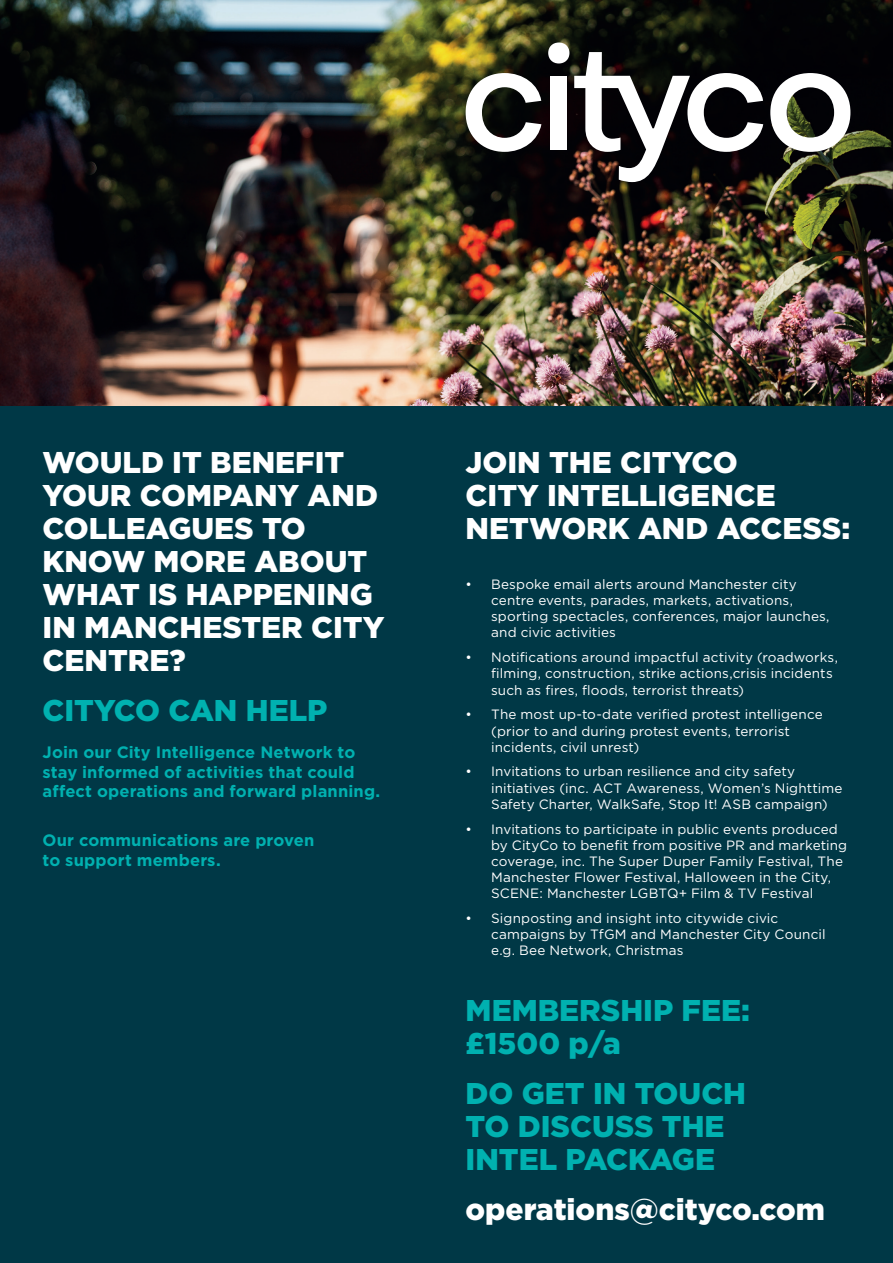
<style>
.page{position:relative;width:893px;height:1263px;background:#003846}
.page>*{position:absolute;margin:0;border:0;box-sizing:border-box;transform-origin:0 0}
.Sub_Title_-_Dark_Green{font:900 30px/33px "Gotham";color:#fff}
.Sub_Title_-_Dark_Green-2{font:900 30px/33px "Gotham";color:#00b1b0}
.Sub_Title_-_Dark_Green-3{font:700 16.5px/19.5px "Gotham";letter-spacing:.005em;color:#00b1b0}
.Intro_Text_-_Teal{font:700 16.5px/19.5px "Gotham";letter-spacing:.01em;color:#00b1b0}
.t1{font:13.5px/16.2px "Gotham";letter-spacing:.01em;color:#fff}
</style>
<div class="page">
<img style="left:0;top:0;width:893px;height:405px">
<svg style="left:466px;top:73px;width:75px;height:79px"></svg>
<div style="left:551px;top:76px;width:16px;height:73px;background:#fff"></div>
<div style="left:548px;top:43px;width:21px;height:20px;background:#fff;border-radius:50%"></div>
<svg style="left:574px;top:52px;width:189px;height:130px"></svg>
<svg style="left:770px;top:73px;width:80px;height:79px"></svg>
<p class="Sub_Title_-_Dark_Green" style="left:43px;top:446px;width:343px">WOULD IT BENEFIT<br>YOUR COMPANY AND<br>COLLEAGUES TO<br>KNOW MORE ABOUT<br>WHAT IS HAPPENING<br>IN MANCHESTER CITY<br>CENTRE?</p>
<p class="Sub_Title_-_Dark_Green-2" style="left:43px;top:694px;width:286px">CITYCO CAN HELP</p>
<p class="Sub_Title_-_Dark_Green-3" style="left:43px;top:742px;width:339px">Join our City Intelligence Network to stay informed of activities that could affect operations and forward planning.</p>
<p class="Intro_Text_-_Teal" style="left:43px;top:830px;width:273px">Our communications are proven to support members.</p>
<p class="Sub_Title_-_Dark_Green" style="left:466px;top:446px;width:386px">JOIN THE CITYCO<br>CITY INTELLIGENCE<br>NETWORK AND ACCESS:</p>
<p class="t1" style="left:491px;top:576px;width:340px;text-indent:-26px">• Bespoke email alerts around Manchester city centre events, parades, markets, activations, sporting spectacles, conferences, major launches, and civic activities</p>
<p class="t1" style="left:491px;top:649px;width:348px;text-indent:-26px">• Notifications around impactful activity (roadworks, filming, construction, strike actions,crisis incidents such as fires, floods, terrorist threats)</p>
<p class="t1" style="left:491px;top:706px;width:333px;text-indent:-26px">• The most up-to-date verified protest intelligence (prior to and during protest events, terrorist incidents, civil unrest)</p>
<p class="t1" style="left:491px;top:763px;width:353px;text-indent:-26px">• Invitations to urban resilience and city safety initiatives (inc. ACT Awareness, Women’s Nighttime<br>Safety Charter, WalkSafe, Stop It! ASB campaign)</p>
<p class="t1" style="left:491px;top:820px;width:358px;text-indent:-26px">• Invitations to participate in public events produced by CityCo to benefit from positive PR and marketing coverage, inc. The Super Duper Family Festival, The Manchester Flower Festival, Halloween in the City, SCENE: Manchester LGBTQ+ Film &amp; TV Festival</p>
<p class="t1" style="left:491px;top:910px;width:336px;text-indent:-26px">• Signposting and insight into citywide civic campaigns by TfGM and Manchester City Council e.g. Bee Network, Christmas</p>
<p class="Sub_Title_-_Dark_Green-2" style="left:466px;top:994px;width:286px">MEMBERSHIP FEE: £1500 p/a</p>
<p class="Sub_Title_-_Dark_Green-2" style="left:466px;top:1077px;width:282px">DO GET IN TOUCH<br>TO DISCUSS THE<br>INTEL PACKAGE</p>
<p class="Sub_Title_-_Dark_Green" style="left:466px;top:1193px;width:361px">operations@cityco.com</p>
</div>
